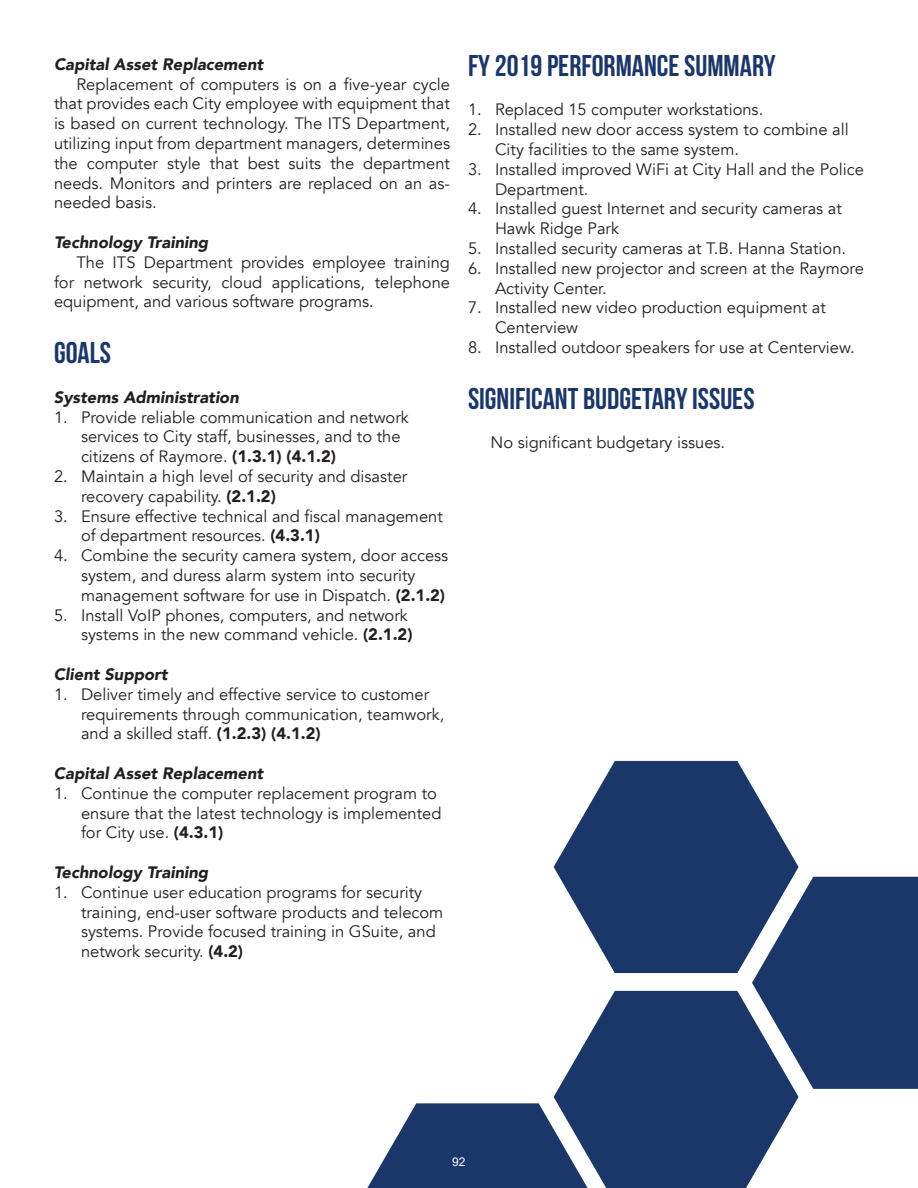
<style>
.page{position:relative;width:918px;height:1188px;background:#fff}
.page>*{position:absolute;margin:0;border:0;box-sizing:border-box;transform-origin:0 0}
.t1{font:30px "Bebas Neue";color:#1b3769}
.t2{font:16.5px/19.8px "Avenir";color:#231f20}
.t3{font:italic 900 16.5px "Avenir";color:#231f20}
.t4{font:12px "Arial";color:#fff}
.s1{font-weight:900}
</style>
<div class="page">
<svg style="left:554px;top:991px;width:245px;height:197px;background:#3d557f"></svg>
<svg style="left:367px;top:1103px;width:221px;height:85px"></svg>
<svg style="left:554px;top:761px;width:245px;height:212px;fill:#1b3769"></svg>
<svg style="left:752px;top:877px;width:166px;height:212px;background:#324b78"></svg>
<p class="t3" style="left:54px;top:50px;width:211px">Capital Asset Replacement</p>
<p class="t2" style="left:54px;top:74px;width:398px;text-align:justify;text-indent:23px">Replacement of computers is on a five-year cycle that provides each City employee with equipment that is based on current technology. The ITS Department, utilizing input from department managers, determines the computer style that best suits the department needs. Monitors and printers are replaced on an as&shy;needed basis.</p>
<p class="t3" style="left:54px;top:229px;width:156px">Technology Training</p>
<p class="t2" style="left:54px;top:252px;width:398px;text-align:justify;text-indent:23px">The ITS Department provides employee training for network security, cloud applications, telephone equipment, and various software programs.</p>
<p class="t1" style="left:54px;top:336px;width:59px">GOALS</p>
<p class="t3" style="left:54px;top:383px;width:186px">Systems Administration</p>
<p class="t2" style="left:81px;top:407px;width:329px;text-indent:-27px">1. Provide reliable communication and network services to City staff, businesses, and to the citizens of Raymore. <span class="s1">(1.3.1) (4.1.2)</span></p>
<p class="t2" style="left:81px;top:467px;width:328px;text-indent:-27px">2. Maintain a high level of security and disaster recovery capability. <span class="s1">(2.1.2)</span></p>
<p class="t2" style="left:81px;top:506px;width:363px;text-indent:-27px">3. Ensure effective technical and fiscal management of department resources. <span class="s1">(4.3.1)</span></p>
<p class="t2" style="left:81px;top:546px;width:369px;text-indent:-27px">4. Combine the security camera system, door access system, and duress alarm system into security management software for use in Dispatch. <span class="s1">(2.1.2)</span></p>
<p class="t2" style="left:54px;top:605px;width:360px;text-align:right">5. Install VoIP phones, computers, and network systems in the new command vehicle. <span class="s1">(2.1.2)</span></p>
<p class="t3" style="left:54px;top:661px;width:115px">Client Support</p>
<p class="t2" style="left:81px;top:684px;width:365px;text-indent:-27px">1. Deliver timely and effective service to customer requirements through communication, teamwork, and a skilled staff. <span class="s1">(1.2.3) (4.1.2)</span></p>
<p class="t3" style="left:54px;top:760px;width:211px">Capital Asset Replacement</p>
<p class="t2" style="left:81px;top:783px;width:362px;text-indent:-27px">1. Continue the computer replacement program to ensure that the latest technology is implemented for City use. <span class="s1">(4.3.1)</span></p>
<p class="t3" style="left:54px;top:859px;width:156px">Technology Training</p>
<p class="t2" style="left:81px;top:882px;width:364px;text-indent:-27px">1. Continue user education programs for security training, end-user software products and telecom systems. Provide focused training in GSuite, and network security. <span class="s1">(4.2)</span></p>
<p class="t1" style="left:468px;top:49px;width:309px">FY 2019 PERFORMANCE SUMMARY</p>
<p class="t2" style="left:468px;top:100px;width:297px">1. Replaced 15 computer workstations.</p>
<p class="t2" style="left:495px;top:120px;width:355px;text-indent:-27px">2. Installed new door access system to combine all<br>City facilities to the same system.</p>
<p class="t2" style="left:495px;top:159px;width:371px;text-indent:-27px">3. Installed improved WiFi at City Hall and the Police<br>Department.</p>
<p class="t2" style="left:495px;top:199px;width:348px;text-indent:-27px">4. Installed guest Internet and security cameras at<br>Hawk Ridge Park</p>
<p class="t2" style="left:468px;top:239px;width:380px">5. Installed security cameras at T.B. Hanna Station.</p>
<p class="t2" style="left:495px;top:258px;width:370px;text-indent:-27px">6. Installed new projector and screen at the Raymore<br>Activity Center.</p>
<p class="t2" style="left:495px;top:298px;width:332px;text-indent:-27px">7. Installed new video production equipment at<br>Centerview</p>
<p class="t2" style="left:468px;top:338px;width:388px">8. Installed outdoor speakers for use at Centerview.</p>
<p class="t1" style="left:468px;top:382px;width:288px">SIGNIFICANT BUDGETARY ISSUES</p>
<p class="t2" style="left:490px;top:433px;width:236px">No significant budgetary issues.</p>
<p class="t4" style="left:452px;top:1154px;width:15px">92</p>
</div>
